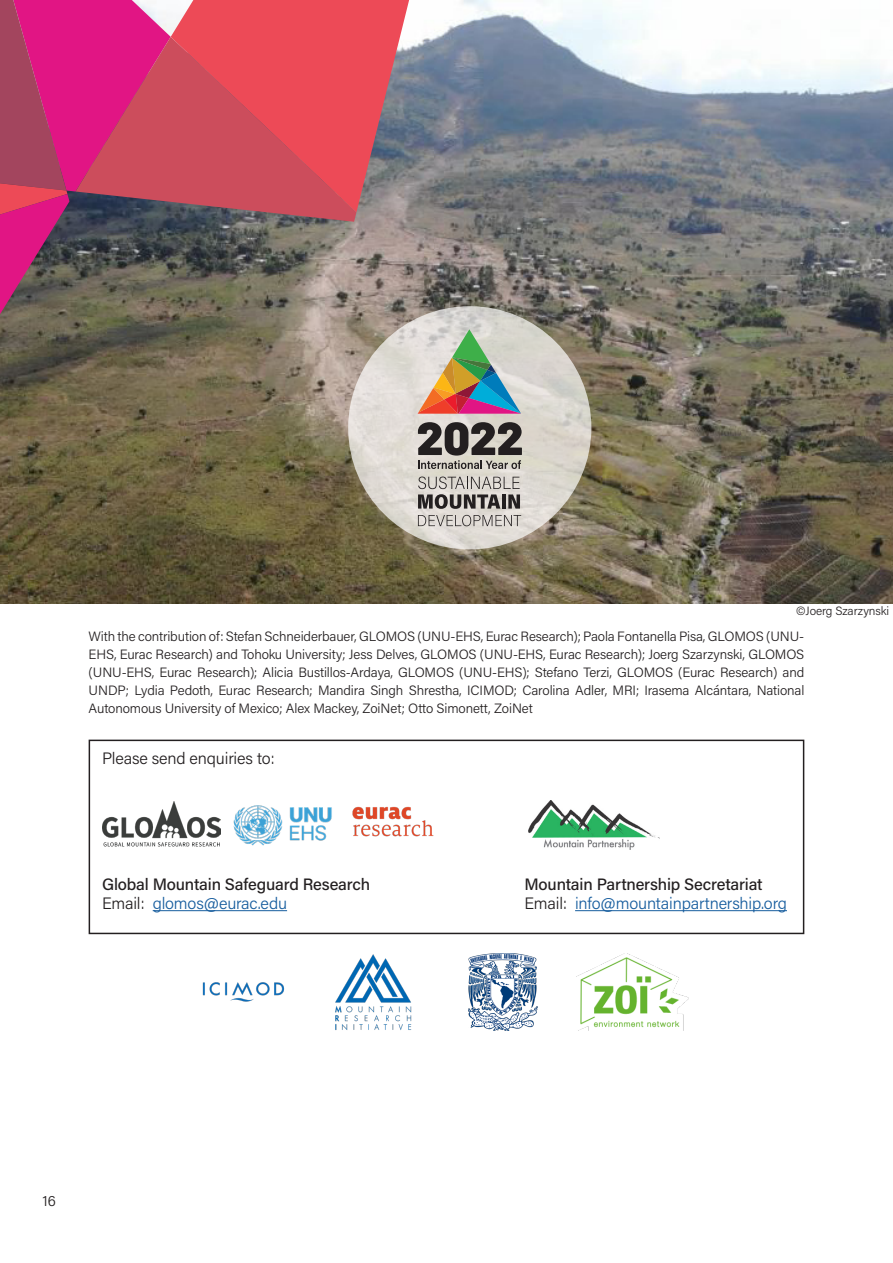
<style>
.page{position:relative;width:893px;height:1263px;background:#fff}
.page>*{position:absolute;margin:0;border:0;box-sizing:border-box;transform-origin:0 0}
.Testo{font:500 16.5px "Acumin Pro";letter-spacing:-.01em;color:#231f20}
.Testo-2{font:300 16.5px "Acumin Pro";letter-spacing:-.01em;color:#175d9e}
.Testo-3{font:300 16.5px "Acumin Pro";letter-spacing:-.01em;color:#231f20}
.t1{font:300 15px "Acumin Pro";color:#231f20}
.Testo-4{font:300 13.5px/18px "Acumin Pro";letter-spacing:-.01em;color:#231f20;text-align:justify}
.Testo-5{font:300 12px "Acumin Pro";letter-spacing:-.005em;color:#231f20}
.s1{color:#231f20}
</style>
<div class="page">
<img style="left:352px;top:806px;width:82px;height:31px">
<img style="left:0;top:0;width:893px;height:604px">
<svg style="left:171px;top:212px;width:185px;height:10px;background:#6f555d"></svg>
<svg style="left:171px;top:0;width:238px;height:212px;background:#d5535f"></svg>
<svg style="left:0;top:0;width:171px;height:314px;background:#ab3a6a"></svg>
<hr style="left:575px;top:910px;width:212px;height:1px;background:#175d9e">
<hr style="left:153px;top:910px;width:134px;height:1px;background:#175d9e">
<svg style="left:348px;top:306px;width:243px;height:243px;background:#dcd8d2"></svg>
<svg style="left:418px;top:329px;width:103px;height:85px;background:#b1a99b"></svg>
<svg style="left:418px;top:422px;width:104px;height:47px;background:#7e7975"></svg>
<svg style="left:418px;top:476px;width:102px;height:33px;background:#9e9996"></svg>
<svg style="left:418px;top:515px;width:103px;height:11px"></svg>
<img style="left:578px;top:954px;width:110px;height:76px">
<img style="left:335px;top:954px;width:77px;height:76px">
<img style="left:468px;top:953px;width:69px;height:78px">
<div style="left:89px;top:740px;width:715px;height:194px;border:2px solid #231f20"></div>
<img style="left:102px;top:801px;width:118px;height:46px">
<img style="left:529px;top:800px;width:131px;height:50px">
<img style="left:202px;top:982px;width:83px;height:20px">
<img style="left:233px;top:805px;width:99px;height:41px">
<p class="Testo-5" style="left:796px;top:602px;width:95px">©Joerg Szarzynski</p>
<p class="Testo-4" style="left:89px;top:627px;width:717px">With the contribution of: Stefan Schneiderbauer, GLOMOS (UNU-EHS, Eurac Research); Paola Fontanella Pisa, GLOMOS (UNU-EHS, Eurac Research) and Tohoku University; Jess Delves, GLOMOS (UNU-EHS, Eurac Research); Joerg Szarzynski, GLOMOS (UNU-EHS, Eurac Research); Alicia Bustillos-Ardaya, GLOMOS (UNU-EHS); Stefano Terzi, GLOMOS (Eurac Research) and UNDP; Lydia Pedoth, Eurac Research; Mandira Singh Shrestha, ICIMOD; Carolina Adler, MRI; Irasema Alcántara, National Autonomous University of Mexico; Alex Mackey, ZoiNet; Otto Simonett, ZoiNet</p>
<p class="Testo-3" style="left:102px;top:747px;width:174px">Please send enquiries to:</p>
<p class="Testo" style="left:102px;top:872px;width:270px">Global Mountain Safeguard Research</p>
<p class="Testo-2" style="left:102px;top:892px;width:186px"><span class="s1">Email:</span> glomos@eurac.edu</p>
<p class="Testo" style="left:524px;top:872px;width:240px">Mountain Partnership Secretariat</p>
<p class="Testo-2" style="left:524px;top:892px;width:264px"><span class="s1">Email:</span> info@mountainpartnership.org</p>
<p class="t1" style="left:43px;top:1190px;width:15px">16</p>
</div>
